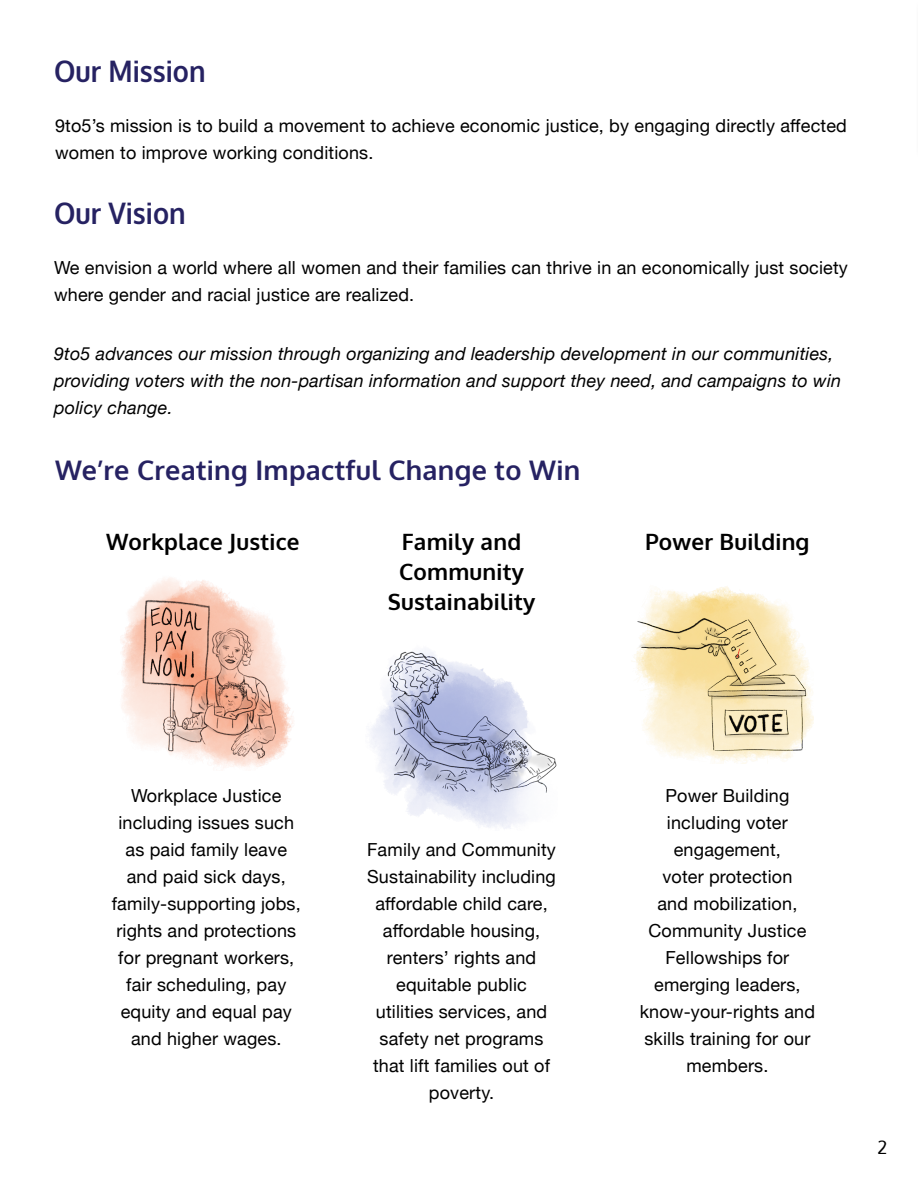
<style>
.page{position:relative;width:918px;height:1188px;background:#fff}
.page>*{position:absolute;margin:0;border:0;box-sizing:border-box;transform-origin:0 0}
.t1{font:700 29.7px "Oxygen";color:#262262;scale:.91 1}
.t2{font:700 27px "Oxygen";letter-spacing:.01em;color:#262262}
.t3{font:700 22.5px/30px "Oxygen";letter-spacing:.01em;color:#000;text-align:center}
.t4{font:18px/27px "Helvetica Neue";letter-spacing:.01em;color:#000;text-align:center}
.t5{font:italic 18px/27px "Helvetica Neue";letter-spacing:.01em;color:#000}
.t6{font:18px "Oxygen";color:#000}
</style>
<div class="page">
<img style="left:121px;top:578px;width:172px;height:190px">
<img style="left:370px;top:651px;width:187px;height:178px">
<img style="left:634px;top:586px;width:179px;height:178px">
<hr style="left:917px;top:0;width:1px;height:149px;background:#b11116">
<h1 class="t1" style="left:54px;top:52px;width:168px">Our Mission</h1>
<p class="t4" style="left:55px;top:113px;width:793px;text-align:left">9to5’s mission is to build a movement to achieve economic justice, by engaging directly affected women to improve working conditions.</p>
<h1 class="t1" style="left:54px;top:194px;width:146px">Our Vision</h1>
<p class="t4" style="left:54px;top:255px;width:795px;text-align:left">We envision a world where all women and their families can thrive in an economically just society where gender and racial justice are realized.</p>
<p class="t5" style="left:54px;top:341px;width:789px">9to5 advances our mission through organizing and leadership development in our communities, providing voters with the non-partisan information and support they need, and campaigns to win policy change.</p>
<h2 class="t2" style="left:55px;top:453px;width:527px">We’re Creating Impactful Change to Win</h2>
<p class="t3" style="left:106px;top:528px;width:195px">Workplace Justice</p>
<p class="t3" style="left:388px;top:528px;width:149px">Family and<br>Community<br>Sustainability</p>
<p class="t3" style="left:645px;top:528px;width:166px">Power Building</p>
<p class="t4" style="left:112px;top:783px;width:191px">Workplace Justice including issues such as paid family leave and paid sick days, family-supporting jobs, rights and protections for pregnant workers, fair scheduling, pay equity and equal pay and higher wages.</p>
<p class="t4" style="left:367px;top:838px;width:190px">Family and Community<br>Sustainability including affordable child care, affordable housing, renters’ rights and equitable public utilities services, and safety net programs that lift families out of poverty.</p>
<p class="t4" style="left:640px;top:783px;width:177px">Power Building including voter engagement,<br>voter protection<br>and mobilization,<br>Community Justice<br>Fellowships for emerging leaders, know-your-rights and skills training for our members.</p>
<p class="t6" style="left:877px;top:1135px;width:11px">2</p>
</div>
